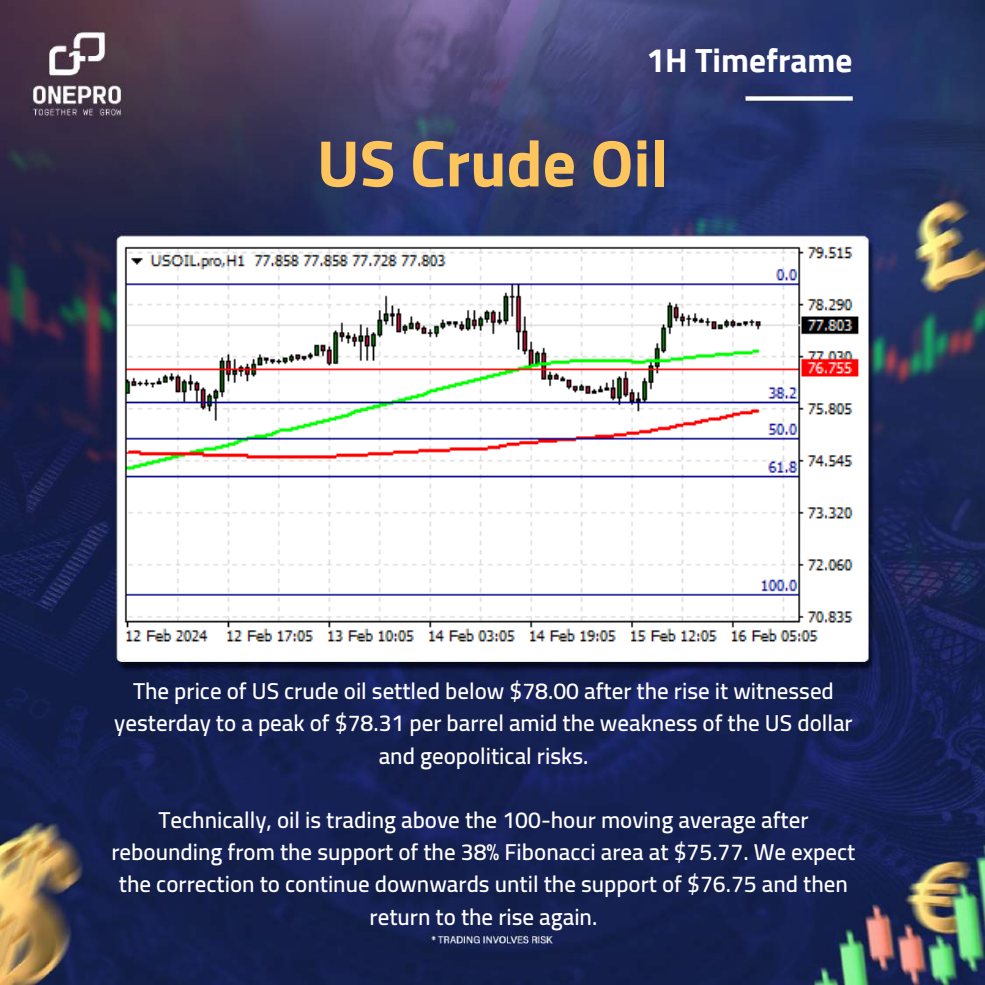
<style>
.page{position:relative;width:985px;height:985px;background:#fff}
.page>*{position:absolute;margin:0;border:0;box-sizing:border-box;transform-origin:0 0}
.t1{font:700 65.71px "Cairo";color:#fec55d}
.t2{font:700 33.34px "Cairo";color:#fff}
.t3{font:600 23.01px/32.2px "Cairo";color:#fff;text-align:center}
</style>
<div class="page">
<img style="left:0;top:0;width:984px;height:984px">
<img style="left:122px;top:247px;width:740px;height:404px">
<h2 class="t2" style="left:646px;top:41px;width:207px">1H Timeframe</h2>
<h1 class="t1" style="left:317px;top:125px;width:353px">US Crude Oil</h1>
<p class="t3" style="left:114px;top:675px;width:740px">The price of US crude oil settled below $78.00 after the rise it witnessed yesterday to a peak of $78.31 per barrel amid the weakness of the US dollar and geopolitical risks.</p>
<p class="t3" style="left:111px;top:803px;width:745px">Technically, oil is trading above the 100-hour moving average after rebounding from the support of the 38% Fibonacci area at $75.77. We expect the correction to continue downwards until the support of $76.75 and then return to the rise again.</p>
</div>
